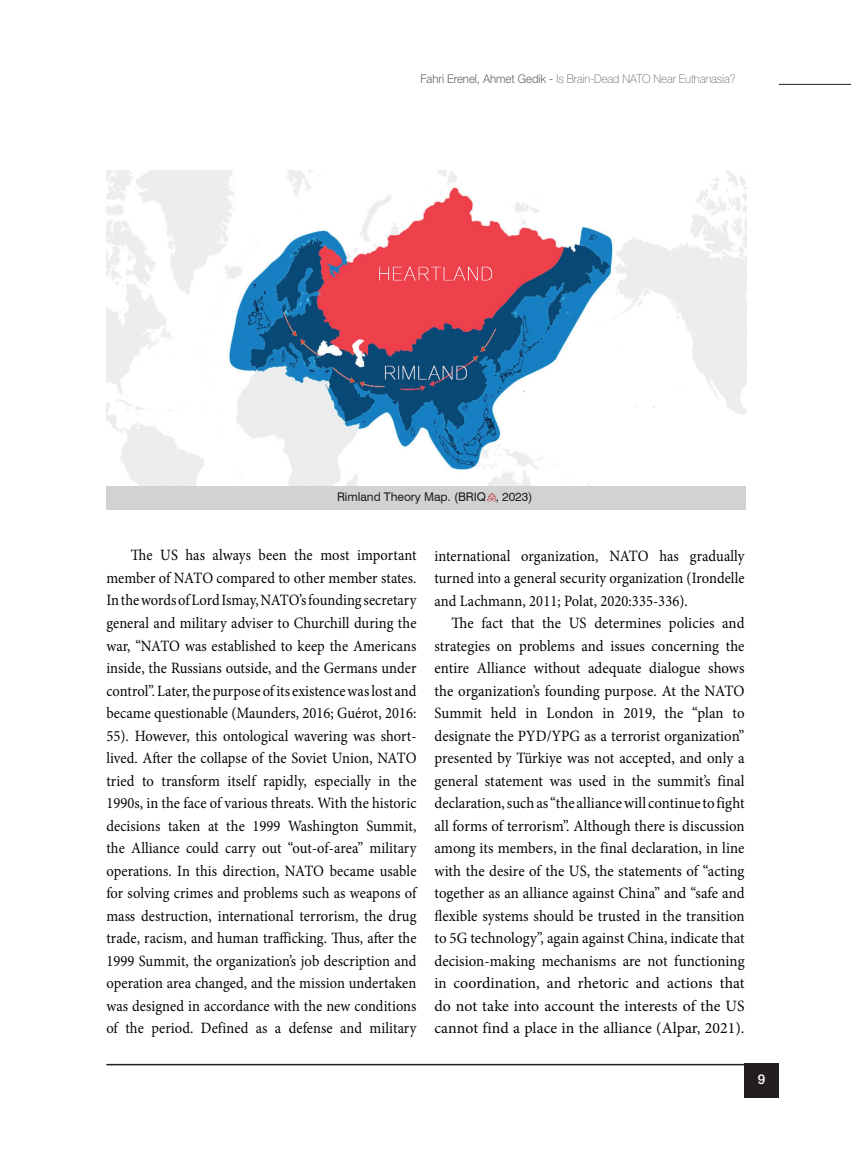
<style>
.page{position:relative;width:851px;height:1149px;background:#fff}
.page>*{position:absolute;margin:0;border:0;box-sizing:border-box;transform-origin:0 0}
.t1{font:15.75px/22.5px "Minion Pro";letter-spacing:.005em;color:#040503;text-align:justify;scale:.92 1}
.t2{font:15.75px/22.5px "Minion Pro";letter-spacing:.005em;color:#040503;text-align:justify;scale:.94 1}
.t3{font:500 13.5px "Helvetica Neue LT Pro";color:#fff}
.t4{font:100 12px "Helvetica Neue LT Pro";letter-spacing:-.005em;color:#636366;scale:.94 1}
.t5{font:12px "Swiss 721 BT";letter-spacing:-.005em;color:#231f20}
.s1{font-weight:300}
.s2{font-family:"Helvetica Neue";font-weight:300}
</style>
<div class="page">
<hr style="left:106px;top:1063px;width:672px;height:1px;background:#231f20">
<div style="left:744px;top:1063px;width:34px;height:34px;background:#231f20"></div>
<hr style="left:778px;top:84px;width:72px;height:1px;background:#231f20">
<div style="left:106px;top:484px;width:640px;height:25px;background:#d1d2d4"></div>
<svg style="left:487px;top:493px;width:9px;height:8px"></svg>
<img style="left:106px;top:170px;width:640px;height:315px">
<p class="t4" style="left:420px;top:72px;width:336px"><span class="s1">Fahri Erenel, Ahmet Gedik</span> <span class="s2">-</span> Is Brain-Dead NATO Near Euthanasia?</p>
<p class="t5" style="left:337px;top:488px;width:197px">Rimland Theory Map. (BRIQ , 2023)</p>
<p class="t1" style="left:106px;top:544px;width:338px;text-indent:25px">The US has always been the most important member of NATO compared to other member states.<br>In the words of Lord Ismay, NATO’s founding secretary general and military adviser to Churchill during the war, “NATO was established to keep the Americans inside, the Russians outside, and the Germans under control”. Later, the purpose of its existence was lost and became questionable (Maunders, 2016; Guérot, 2016:<br>55). However, this ontological wavering was short&shy;lived. After the collapse of the Soviet Union, NATO tried to transform itself rapidly, especially in the 1990s, in the face of various threats. With the historic decisions taken at the 1999 Washington Summit, the Alliance could carry out “out-of-area” military operations. In this direction, NATO became usable for solving crimes and problems such as weapons of mass destruction, international terrorism, the drug trade, racism, and human trafficking. Thus, after the 1999 Summit, the organization’s job description and operation area changed, and the mission undertaken was designed in accordance with the new conditions of the period. Defined as a defense and military</p>
<p class="t1" style="left:434px;top:544px;width:338px">international organization, NATO has gradually turned into a general security organization (Irondelle and Lachmann, 2011; Polat, 2020:335-336).</p>
<p class="t2" style="left:434px;top:611px;width:331px;text-indent:17px">The fact that the US determines policies and strategies on problems and issues concerning the entire Alliance without adequate dialogue shows the organization’s founding purpose. At the NATO Summit held in London in 2019, the “plan to designate the PYD/YPG as a terrorist organization” presented by Türkiye was not accepted, and only a general statement was used in the summit’s final declaration, such as “the alliance will continue to fight all forms of terrorism”. Although there is discussion among its members, in the final declaration, in line with the desire of the US, the statements of “acting together as an alliance against China” and “safe and flexible systems should be trusted in the transition to 5G technology”, again against China, indicate that decision-making mechanisms are not functioning in coordination, and rhetoric and actions that do not take into account the interests of the US cannot find a place in the alliance (Alpar, 2021).</p>
<p class="t3" style="left:757px;top:1070px;width:9px">9</p>
</div>
